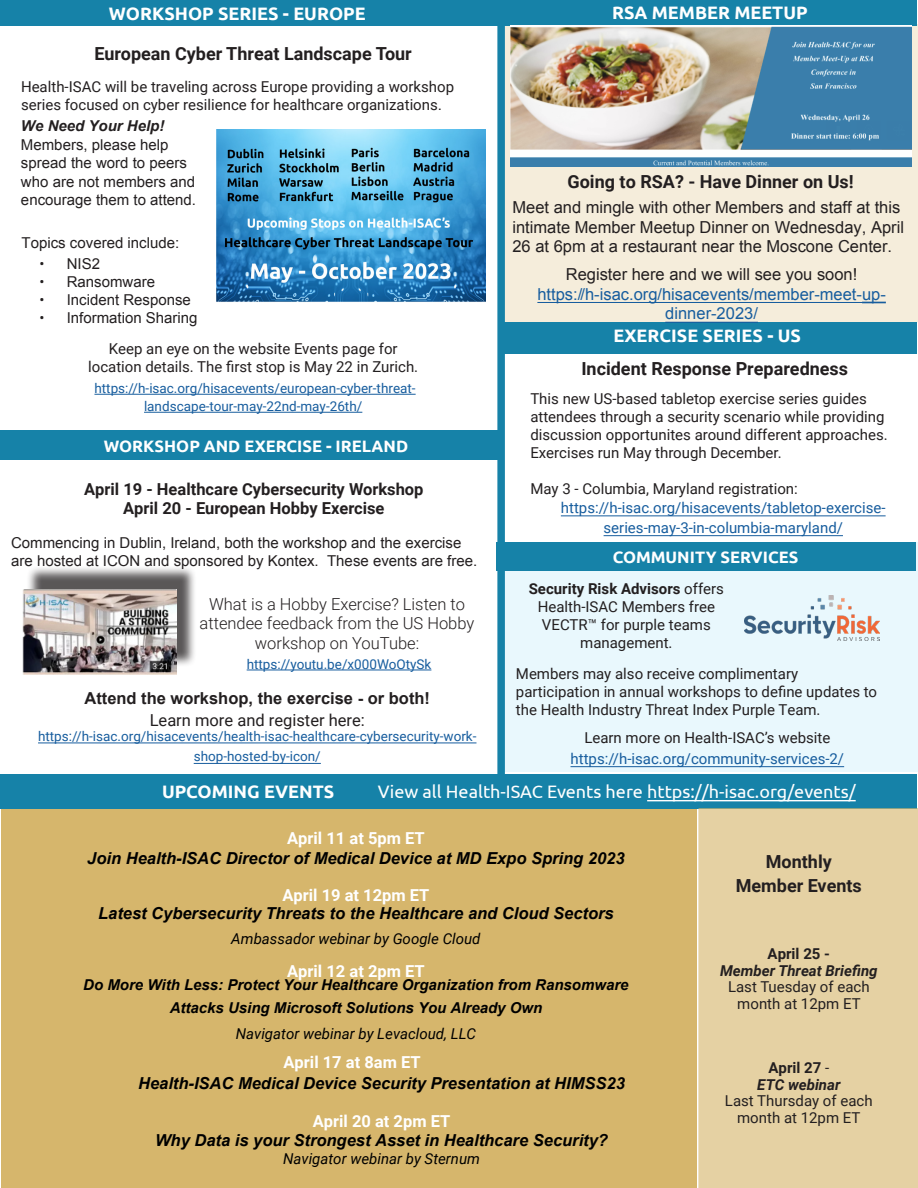
<style>
.page{position:relative;width:918px;height:1188px;background:#fff}
.page>*{position:absolute;margin:0;border:0;box-sizing:border-box;transform-origin:0 0}
.t1{font:700 18px/24px "Roboto";color:#231f20;text-align:center}
.t2{font:700 18px "Ubuntu";color:#fff}
.t3{font:18px "Ubuntu";color:#fff}
.t4{font:italic 700 16.5px/19.8px "Arial";color:#000;text-align:center}
.t5{font:16.5px/19.8px "Arial";color:#231f20}
.t6{font:16.5px/19.8px "Arial";color:#175d9e;text-align:center}
.t7{font:300 16.5px/19.8px "Roboto";color:#231f20;text-align:center}
.t8{font:700 16.5px/19.8px "Roboto";color:#231f20;text-align:center}
.t9{font:700 16.5px/21.3px "Arial";color:#231f20;text-align:center}
.t10{font:700 16.5px "Ubuntu";color:#fff}
.t11{font:700 16.5px "Roboto";color:#fff}
.t12{font:15px/18px "Roboto";color:#231f20;text-align:center}
.t13{font:15px/18.6px "Arial";color:#231f20}
.t14{font:15px/21.6px "Roboto";color:#175d9e;text-align:center}
.t15{font:italic 700 15px/23px "Arial";color:#000;text-align:center}
.t16{font:italic 15px "Roboto";color:#000}
.t17{font:13.5px/18px "Roboto";color:#175d9e;text-align:center}
.s1{font-family:"Arial"}
.s2{font-weight:700;font-style:italic}
.s3{font-family:"Roboto"}
.s4{font-family:"Roboto";font-weight:400}
.s5{color:#231f20}
.s6{font-weight:700}
.s7{font-family:"Roboto";font-style:normal;color:#fff}
</style>
<div class="page">
<div style="left:503px;top:24px;width:415px;height:298px;background:#f5eddb"></div>
<div style="left:504px;top:542px;width:414px;height:230px;background:#e9f8fd"></div>
<div style="left:1px;top:0;width:916px;height:25px;background:#1682a8"></div>
<div style="left:0;top:430px;width:502px;height:30px;background:#1682a8"></div>
<div style="left:1px;top:806px;width:696px;height:381px;background:#d6b66c"></div>
<div style="left:0;top:774px;width:916px;height:34px;background:#1682a8"></div>
<hr style="left:647px;top:800px;width:209px;height:1px;background:#fff">
<div style="left:497px;top:20px;width:8px;height:757px;background:#1682a8"></div>
<svg style="left:698px;top:808px;width:220px;height:380px;background:#e5d2a6"></svg>
<div style="left:497px;top:543px;width:419px;height:28px;background:#1682a8"></div>
<hr style="left:247px;top:670px;width:184px;height:1px;background:#175d9e">
<div style="left:504px;top:322px;width:413px;height:32px;background:#1682a8"></div>
<hr style="left:94px;top:394px;width:322px;height:1px;background:#175d9e">
<hr style="left:144px;top:412px;width:218px;height:1px;background:#175d9e">
<div style="left:26px;top:565px;width:171px;height:102px;background:#231f20;opacity:.75"></div>
<img style="left:22px;top:589px;width:154px;height:85px">
<img style="left:744px;top:596px;width:136px;height:45px">
<img style="left:216px;top:130px;width:269px;height:172px">
<img style="left:511px;top:25px;width:400px;height:142px">
<hr style="left:571px;top:766px;width:273px;height:1px;background:#175d9e">
<hr style="left:561px;top:515px;width:325px;height:1px;background:#175d9e">
<hr style="left:604px;top:535px;width:239px;height:1px;background:#175d9e">
<hr style="left:537px;top:302px;width:325px;height:1px;background:#175d9e">
<svg style="left:862px;top:302px;width:24px;height:1px"></svg>
<hr style="left:665px;top:322px;width:93px;height:1px;background:#175d9e">
<hr style="left:38px;top:743px;width:438px;height:1px;background:#175d9e">
<hr style="left:194px;top:763px;width:127px;height:1px;background:#175d9e">
<p class="t2" style="left:109px;top:3px;width:259px">WORKSHOP SERIES - EUROPE</p>
<p class="t2" style="left:612px;top:2px;width:197px">RSA MEMBER MEETUP</p>
<p class="t1" style="left:95px;top:41px;width:319px">European Cyber Threat Landscape Tour</p>
<p class="t12" style="left:21px;top:77px;width:435px;text-align:left">Health-ISAC will be traveling across Europe providing a workshop series focused on cyber resilience for healthcare organizations<span class="s1">.</span></p>
<p class="t13" style="left:21px;top:117px;width:177px"><span class="s2">We Need Your Help!<br></span>Members, please help spread the word to peers who are not members and encourage them to attend.</p>
<p class="t13" style="left:22px;top:233px;width:159px">Topics covered include:</p>
<p class="t13" style="left:39px;top:254px;width:62px"><span class="s3">•</span> NIS2</p>
<p class="t13" style="left:39px;top:272px;width:117px"><span class="s3">•</span> Ransomware</p>
<p class="t13" style="left:39px;top:290px;width:153px"><span class="s3">•</span> Incident Response</p>
<p class="t13" style="left:39px;top:308px;width:160px"><span class="s3">•</span> Information Sharing</p>
<p class="t12" style="left:109px;top:339px;width:290px">Keep an eye on the website Events page for</p>
<p class="t12" style="left:88px;top:357px;width:332px">location details. The first stop is May 22 in Zurich.</p>
<p class="t17" style="left:94px;top:379px;width:323px">https://h-isac.org/hisacevents/european-cyber-threat&shy;landscape-tour-may-22nd-may-26th/</p>
<p class="t10" style="left:104px;top:437px;width:306px">WORKSHOP AND EXERCISE - IRELAND</p>
<p class="t8" style="left:84px;top:478px;width:341px">April 19 - Healthcare Cybersecurity Workshop<br>April 20 - European Hobby Exercise</p>
<p class="t13" style="left:11px;top:534px;width:468px;line-height:18px">Commencing in Dublin, Ireland, both the workshop and the exercise are hosted at ICON and sponsored by Kontex. These events are free.</p>
<p class="t7" style="left:200px;top:593px;width:276px">What is a Hobby Exercise? Listen to attendee feedback from the US Hobby workshop on YouTube:</p>
<p class="t17" style="left:247px;top:655px;width:186px">https://youtu.be/x000WoOtySk</p>
<p class="t9" style="left:84px;top:688px;width:347px">Attend the workshop, the exercise - or both!<br><span class="s4">Learn more and register here:</span></p>
<p class="t17" style="left:38px;top:725px;width:440px;line-height:20.5px">https://h-isac.org/hisacevents/health-isac-healthcare-cybersecurity-work&shy;shop-hosted-by-icon/</p>
<p class="t1" style="left:568px;top:169px;width:288px">Going to RSA? - Have Dinner on Us!</p>
<p class="t5" style="left:512px;top:197px;width:393px">Meet and mingle with other Members and staff at this intimate Member Meetup Dinner on Wednesday, April<br>26 at 6pm at a restaurant near the Moscone Center.</p>
<p class="t6" style="left:537px;top:264px;width:350px"><span class="s5">Register here and we will see you soon! </span>https://h-isac.org/hisacevents/member-meet-up&shy;dinner-2023/</p>
<p class="t2" style="left:614px;top:325px;width:189px">EXERCISE SERIES - US</p>
<p class="t1" style="left:581px;top:356px;width:268px">Incident Response Preparedness</p>
<p class="t12" style="left:530px;top:389px;width:359px;text-align:left">This new US-based tabletop exercise series guides attendees through a security scenario while providing discussion opportunites around different approaches.<br>Exercises run May through December.</p>
<p class="t12" style="left:530px;top:479px;width:269px">May 3 - Columbia, Maryland registration:</p>
<p class="t14" style="left:561px;top:498px;width:326px;line-height:19.8px">https://h-isac.org/hisacevents/tabletop-exercise&shy;series-may-3-in-columbia-maryland/</p>
<p class="t10" style="left:613px;top:548px;width:187px">COMMUNITY SERVICES</p>
<p class="t12" style="left:529px;top:579px;width:197px"><span class="s6">Security Risk Advisors</span> offers<br>Health-ISAC Members free<br>VECTR™ for purple teams management.</p>
<p class="t12" style="left:516px;top:664px;width:363px;text-align:left">Members may also receive complimentary participation in annual workshops to define updates to the Health Industry Threat Index Purple Team.</p>
<p class="t14" style="left:571px;top:726px;width:275px"><span class="s5">Learn more on Health-ISAC’s website </span>https://h-isac.org/community-services-2/</p>
<p class="t2" style="left:162px;top:781px;width:174px">UPCOMING EVENTS</p>
<p class="t3" style="left:378px;top:781px;width:479px">View all Health-ISAC Events here https://h-isac.org/events/</p>
<p class="t4" style="left:87px;top:829px;width:539px"><span class="s7">April 11 at 5pm ET<br></span>Join Health-ISAC Director of Medical Device at MD Expo Spring 2023</p>
<p class="t4" style="left:98px;top:886px;width:517px;line-height:18.9px"><span class="s7">April 19 at 12pm ET<br></span>Latest Cybersecurity Threats to the Healthcare and Cloud Sectors</p>
<p class="t16" style="left:231px;top:928px;width:251px">Ambassador webinar by Google Cloud</p>
<p class="t11" style="left:287px;top:959px;width:139px">April 12 at 2pm ET</p>
<p class="t15" style="left:83px;top:974px;width:547px">Do More With Less: Protect Your Healthcare Organization from Ransomware<br>Attacks Using Microsoft Solutions You Already Own</p>
<p class="t16" style="left:236px;top:1023px;width:242px">Navigator webinar by Levacloud, LLC</p>
<p class="t4" style="left:138px;top:1052px;width:488px;line-height:21px;text-align:left;text-indent:145px"><span class="s7">April 17 at 8am ET<br></span>Health-ISAC Medical De vice Security Presentation at HIMSS23</p>
<p class="t4" style="left:155px;top:1112px;width:454px;line-height:19.4px"><span class="s7">April 20 at 2pm ET<br></span>Why Data is your Strongest Asset in Healthcare Security?</p>
<p class="t16" style="left:283px;top:1148px;width:198px">Navigator webinar by Sternum</p>
<p class="t1" style="left:736px;top:849px;width:128px">Monthly<br>Member Events</p>
<p class="t12" style="left:720px;top:945px;width:159px;line-height:16.5px"><span class="s6">April 25 -<br></span><span class="s2">Member Threat Briefing<br></span>Last Tuesday of each month at 12pm ET</p>
<p class="t12" style="left:725px;top:1059px;width:149px;line-height:16.5px"><span class="s6">April 27</span> -<br><span class="s2">ETC webinar<br></span>Last Thursday of each month at 12pm ET</p>
</div>
